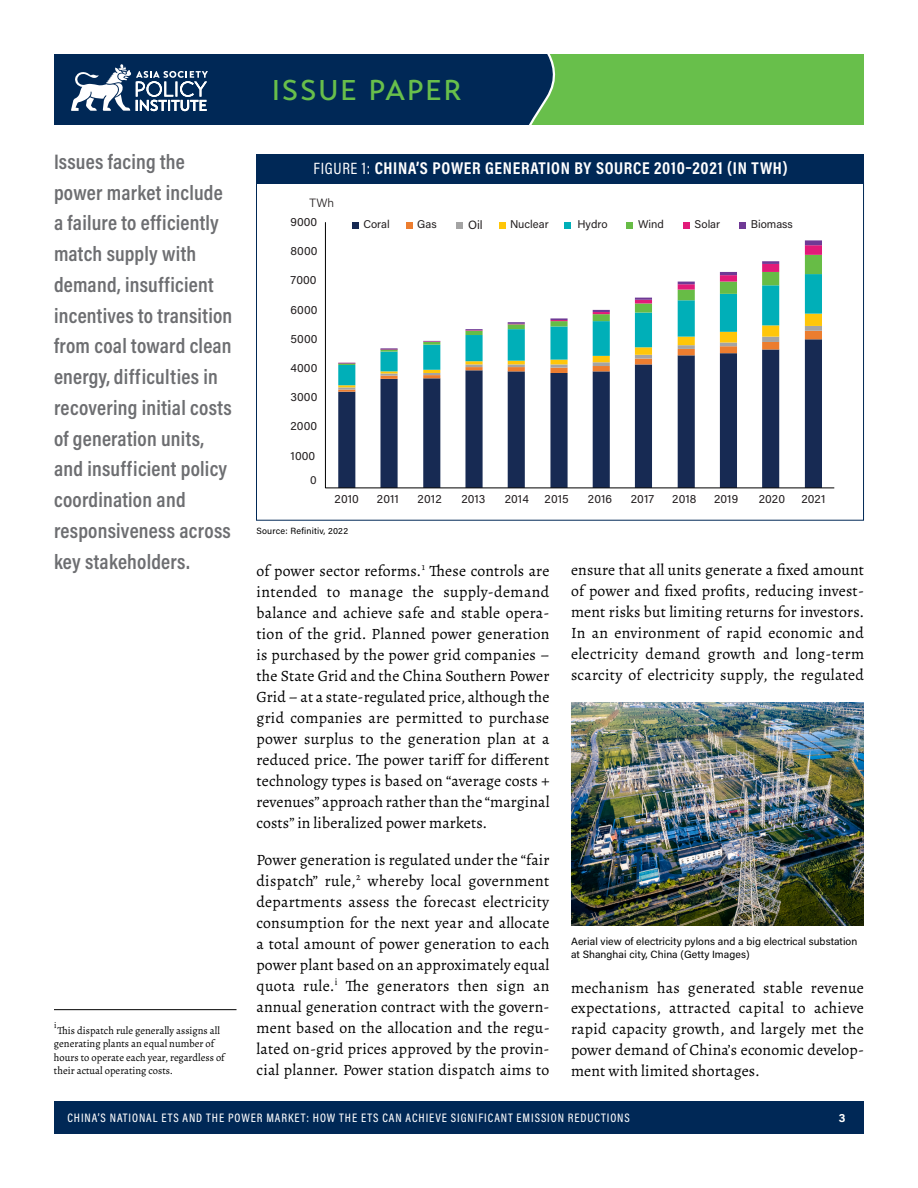
<style>
.page{position:relative;width:918px;height:1188px;background:#fff}
.page>*{position:absolute;margin:0;border:0;box-sizing:border-box;transform-origin:0 0}
.t1{font:500 28.5px "Transat Text";letter-spacing:.065em;color:#68bf4b}
.t2{font:600 21.15px/30.8px "Acumin Pro Cond";letter-spacing:.01em;color:#6d6e71}
.t3{font:700 17.25px "Acumin Pro Cond";letter-spacing:.04em;color:#fff}
.t4{font:15.75px/21px "Alegreya";letter-spacing:.01em;color:#000;text-align:justify}
.t5{font:500 12.3px "Acumin Pro Cond";letter-spacing:.075em;color:#fff}
.t6{font:12px "Acumin Pro";letter-spacing:.005em;color:#231f20}
.t7{font:300 12px "Acumin Pro";color:#231f20}
.t8{font:700 12px "Acumin Pro";color:#fff}
.t9{font:11.7px "Acumin Pro";color:#231f20}
.t10{font:11.25px "Acumin Pro";color:#231f20}
.t11{font:10.5px/13.5px "Alegreya";color:#000}
.t12{font:10.5px/12.8px "Acumin Pro";letter-spacing:.005em;color:#000}
.t13{font:9px "Acumin Pro";letter-spacing:.02em;color:#000}
.t14{font:8.7px "Alegreya";color:#000}
.s1{font-weight:400;font-size:16.5px}
</style>
<div class="page">
<div style="left:472px;top:54px;width:392px;height:71px;background:#68bf4b"></div>
<div style="left:54px;top:1102px;width:810px;height:32px;background:#002856"></div>
<svg style="left:515px;top:54px;width:41px;height:71px"></svg>
<div style="left:54px;top:54px;width:461px;height:71px;background:#002856"></div>
<svg style="left:71px;top:64px;width:137px;height:48px"></svg>
<img style="left:571px;top:702px;width:293px;height:224px">
<svg style="left:325px;top:222px;width:510px;height:267px"></svg>
<div style="left:352px;top:222px;width:7px;height:7px;background:#172a53"></div>
<div style="left:406px;top:222px;width:7px;height:7px;background:#ec7d2f"></div>
<div style="left:456px;top:222px;width:7px;height:7px;background:#a4a4a4"></div>
<div style="left:499px;top:222px;width:7px;height:7px;background:#ffc609"></div>
<div style="left:564px;top:222px;width:7px;height:7px;background:#00afb8"></div>
<div style="left:626px;top:222px;width:6px;height:7px;background:#67bc46"></div>
<div style="left:683px;top:222px;width:7px;height:7px;background:#e21a79"></div>
<div style="left:739px;top:222px;width:7px;height:7px;background:#6f3995"></div>
<div style="left:256px;top:154px;width:608px;height:30px;background:#002856"></div>
<hr style="left:54px;top:1009px;width:183px;height:1px;background:#000">
<p class="t2" style="left:54px;top:146px;width:180px">Issues facing the power market include a failure to efficiently match supply with demand, insufficient incentives to transition from coal toward clean energy, difficulties in recovering initial costs of generation units, and insufficient policy coordination and responsiveness across key stakeholders.</p>
<p class="t14" style="left:54px;top:1020px;width:4px">i</p>
<p class="t11" style="left:54px;top:1023px;width:172px;text-indent:4px">This dispatch rule generally assigns all generating plants an equal number of hours to operate each year, regardless of their actual operating costs.</p>
<h1 class="t1" style="left:272px;top:73px;width:191px">ISSUE PAPER</h1>
<p class="t3" style="left:314px;top:157px;width:476px"><span class="s1">FIGURE 1:</span> CHINA’S POWER GENERATION BY SOURCE 2010–2021 (IN TWH)</p>
<p class="t7" style="left:309px;top:194px;width:26px">TWh</p>
<p class="t6" style="left:291px;top:213px;width:28px">9000</p>
<p class="t6" style="left:291px;top:243px;width:28px">8000</p>
<p class="t6" style="left:291px;top:272px;width:28px">7000</p>
<p class="t6" style="left:291px;top:301px;width:28px">6000</p>
<p class="t6" style="left:291px;top:330px;width:28px">5000</p>
<p class="t6" style="left:291px;top:359px;width:28px">4000</p>
<p class="t6" style="left:291px;top:389px;width:28px">3000</p>
<p class="t6" style="left:291px;top:418px;width:28px">2000</p>
<p class="t6" style="left:291px;top:447px;width:26px">1000</p>
<p class="t9" style="left:310px;top:472px;width:8px">0</p>
<p class="t10" style="left:363px;top:217px;width:28px">Coral</p>
<p class="t10" style="left:417px;top:217px;width:21px">Gas</p>
<p class="t6" style="left:468px;top:217px;width:16px">Oil</p>
<p class="t10" style="left:510px;top:217px;width:40px">Nuclear</p>
<p class="t10" style="left:578px;top:217px;width:32px">Hydro</p>
<p class="t10" style="left:638px;top:217px;width:27px">Wind</p>
<p class="t10" style="left:695px;top:217px;width:27px">Solar</p>
<p class="t10" style="left:751px;top:217px;width:44px">Biomass</p>
<p class="t6" style="left:335px;top:491px;width:26px">2010</p>
<p class="t6" style="left:377px;top:491px;width:23px">2011</p>
<p class="t6" style="left:418px;top:491px;width:25px">2012</p>
<p class="t6" style="left:461px;top:491px;width:26px">2013</p>
<p class="t6" style="left:505px;top:491px;width:26px">2014</p>
<p class="t6" style="left:545px;top:491px;width:26px">2015</p>
<p class="t6" style="left:588px;top:491px;width:26px">2016</p>
<p class="t6" style="left:631px;top:491px;width:25px">2017</p>
<p class="t6" style="left:672px;top:491px;width:26px">2018</p>
<p class="t6" style="left:714px;top:491px;width:26px">2019</p>
<p class="t6" style="left:759px;top:491px;width:28px">2020</p>
<p class="t6" style="left:801px;top:491px;width:26px">2021</p>
<p class="t13" style="left:256px;top:525px;width:93px">Source: Refinitiv, 2022</p>
<p class="t4" style="left:256px;top:560px;width:295px">of power sector reforms.<sup>1</sup> These controls are intended to manage the supply-demand balance and achieve safe and stable opera&shy;tion of the grid. Planned power generation is purchased by the power grid companies – the State Grid and the China Southern Power Grid – at a state-regulated price, although the grid companies are permitted to purchase power surplus to the generation plan at a reduced price. The power tariff for different technology types is based on “average costs + revenues” approach rather than the “marginal costs” in liberalized power markets.</p>
<p class="t4" style="left:257px;top:849px;width:295px">Power generation is regulated under the “fair dispatch” rule,<sup>2</sup> whereby local government departments assess the forecast electricity consumption for the next year and allocate a total amount of power generation to each power plant based on an approximately equal quota rule.<sup>i</sup> The generators then sign an annual generation contract with the govern&shy;ment based on the allocation and the regu&shy;lated on-grid prices approved by the provin&shy;cial planner. Power station dispatch aims to</p>
<p class="t4" style="left:571px;top:560px;width:295px">ensure that all units generate a fixed amount of power and fixed profits, reducing invest&shy;ment risks but limiting returns for investors.<br>In an environment of rapid economic and electricity demand growth and long-term scarcity of electricity supply, the regulated</p>
<p class="t12" style="left:571px;top:934px;width:288px">Aerial view of electricity pylons and a big electrical substation at Shanghai city, China (Getty Images)</p>
<p class="t4" style="left:571px;top:977px;width:294px">mechanism has generated stable revenue expectations, attracted capital to achieve rapid capacity growth, and largely met the power demand of China’s economic develop&shy;ment with limited shortages.</p>
<p class="t5" style="left:68px;top:1110px;width:564px">CHINA’S NATIONAL ETS AND THE POWER MARKET: HOW THE ETS CAN ACHIEVE SIGNIFICANT EMISSION REDUCTIONS</p>
<p class="t8" style="left:839px;top:1109px;width:8px">3</p>
</div>
